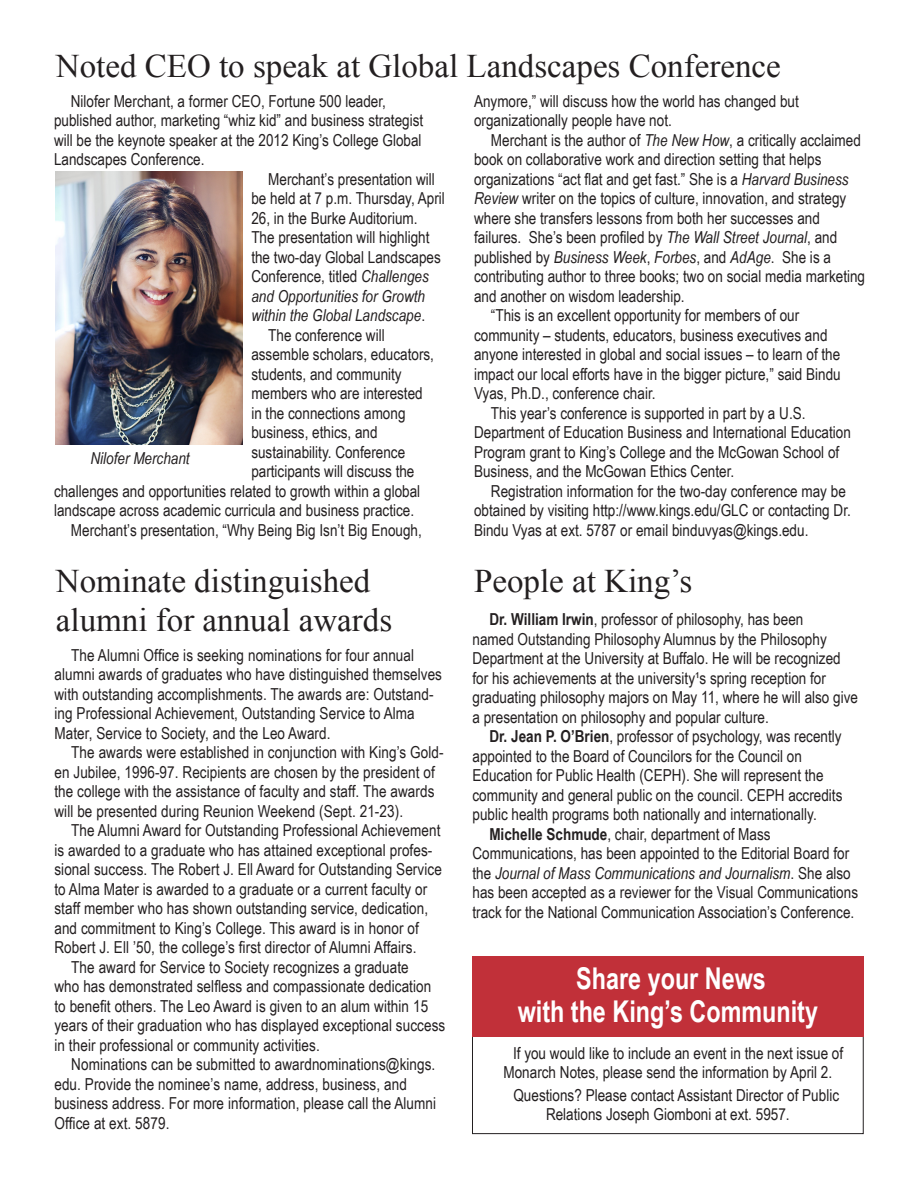
<style>
.page{position:relative;width:918px;height:1188px;background:#fff}
.page>*{position:absolute;margin:0;border:0;box-sizing:border-box;transform-origin:0 0}
.Headline{font:33px/39.6px "Times New Roman";color:#231f20}
.t1{font:700 30px/33px "Arial Narrow";color:#fff;text-align:center;scale:.95 1}
.Body_text{font:16.5px/19.5px "Arial Narrow";color:#231f20}
.Body_text-2{font:italic 16.5px "Arial Narrow";color:#231f20}
.s1{font-style:italic}
.s2{font-weight:700}
</style>
<div class="page">
<div style="left:472px;top:1028px;width:392px;height:106px;border:1px solid #231f20"></div>
<div style="left:472px;top:956px;width:392px;height:81px;background:#c13039"></div>
<img style="left:56px;top:171px;width:186px;height:274px">
<p class="Headline" style="left:56px;top:46px;width:726px">Noted CEO to speak at Global Landscapes Conference</p>
<p class="Body_text" style="left:54px;top:91px;width:371px;text-indent:17px">Nilofer Merchant, a former CEO, Fortune 500 leader, published author, marketing “whiz kid” and business strategist will be the keynote speaker at the 2012 King’s College Global Landscapes Conference.</p>
<p class="Body_text" style="left:251px;top:169px;width:195px;text-indent:17px">Merchant’s presentation will be held at 7 p.m. Thursday, April<br>26, in the Burke Auditorium.<br>The presentation will highlight the two-day Global Landscapes<br>Conference, titled <span class="s1">Challenges and Opportunities for Growth within the Global Landscape</span>.</p>
<p class="Body_text" style="left:268px;top:325px;width:118px">The conference will</p>
<p class="Body_text" style="left:251px;top:344px;width:184px">assemble scholars, educators,</p>
<p class="Body_text" style="left:251px;top:364px;width:152px">students, and community</p>
<p class="Body_text" style="left:251px;top:383px;width:173px">members who are interested</p>
<p class="Body_text" style="left:251px;top:403px;width:156px">in the connections among</p>
<p class="Body_text" style="left:251px;top:422px;width:128px">business, ethics, and</p>
<p class="Body_text" style="left:251px;top:442px;width:155px">sustainability. Conference</p>
<p class="Body_text" style="left:251px;top:461px;width:165px">participants will discuss the</p>
<p class="Body_text" style="left:54px;top:481px;width:368px">challenges and opportunities related to growth within a global</p>
<p class="Body_text" style="left:54px;top:500px;width:362px">landscape across academic curricula and business practice.</p>
<p class="Body_text" style="left:71px;top:520px;width:352px">Merchant’s presentation, “Why Being Big Isn’t Big Enough,</p>
<p class="Body_text-2" style="left:90px;top:449px;width:101px">Nilofer Merchant</p>
<p class="Headline" style="left:56px;top:560px;width:338px">Nominate distinguished alumni for annual awards</p>
<p class="Body_text" style="left:54px;top:645px;width:389px;text-indent:17px">The Alumni Office is seeking nominations for four annual alumni awards of graduates who have distinguished themselves with outstanding accomplishments. The awards are: Outstand&shy;ing Professional Achievement, Outstanding Service to Alma Mater, Service to Society, and the Leo Award.</p>
<p class="Body_text" style="left:54px;top:743px;width:391px;text-indent:17px">The awards were established in conjunction with King’s Gold&shy;en Jubilee, 1996-97. Recipients are chosen by the president of the college with the assistance of faculty and staff. The awards will be presented during Reunion Weekend (Sept. 21-23).</p>
<p class="Body_text" style="left:54px;top:821px;width:389px;text-indent:17px">The Alumni Award for Outstanding Professional Achievement is awarded to a graduate who has attained exceptional profes&shy;sional success. The Robert J. Ell Award for Outstanding Service to Alma Mater is awarded to a graduate or a current faculty or staff member who has shown outstanding service, dedication, and commitment to King’s College. This award is in honor of Robert J. Ell ’50, the college’s first director of Alumni Affairs.</p>
<p class="Body_text" style="left:54px;top:957px;width:392px;text-indent:17px">The award for Service to Society recognizes a graduate<br>who has demonstrated selfless and compassionate dedication to benefit others. The Leo Award is given to an alum within 15 years of their graduation who has displayed exceptional success in their professional or community activities.</p>
<p class="Body_text" style="left:54px;top:1055px;width:383px;text-indent:17px">Nominations can be submitted to awardnominations@kings. edu. Provide the nominee’s name, address, business, and business address. For more information, please call the Alumni Office at ext. 5879.</p>
<p class="Body_text" style="left:474px;top:91px;width:326px">Anymore,” will discuss how the world has changed but organizationally people have not.</p>
<p class="Body_text" style="left:474px;top:130px;width:393px;text-indent:17px">Merchant is the author of <span class="s1">The New How</span>, a critically acclaimed book on collaborative work and direction setting that helps organizations “act flat and get fast.” She is a <span class="s1">Harvard Business Review</span> writer on the topics of culture, innovation, and strategy where she transfers lessons from both her successes and failures. She’s been profiled by <span class="s1">The Wall Street Journal</span>, and published by <span class="s1">Business Week</span>, <span class="s1">Forbes</span>, and <span class="s1">AdAge</span>. She is a contributing author to three books; two on social media marketing and another on wisdom leadership.</p>
<p class="Body_text" style="left:474px;top:305px;width:368px;text-indent:17px">“This is an excellent opportunity for members of our community – students, educators, business executives and anyone interested in global and social issues – to learn of the impact our local efforts have in the bigger picture,” said Bindu Vyas, Ph.D., conference chair.</p>
<p class="Body_text" style="left:474px;top:403px;width:378px;text-indent:17px">This year’s conference is supported in part by a U.S.<br>Department of Education Business and International Education Program grant to King’s College and the McGowan School of Business, and the McGowan Ethics Center.</p>
<p class="Body_text" style="left:474px;top:481px;width:378px;text-indent:17px">Registration information for the two-day conference may be obtained by visiting http://www.kings.edu/GLC or contacting Dr.<br>Bindu Vyas at ext. 5787 or email binduvyas@kings.edu.</p>
<p class="Headline" style="left:474px;top:560px;width:220px">People at King’s</p>
<p class="Body_text" style="left:472px;top:610px;width:387px;text-indent:17px"><span class="s2">Dr. William Irwin</span>, professor of philosophy, has been<br>named Outstanding Philosophy Alumnus by the Philosophy Department at the University at Buffalo. He will be recognized for his achievements at the university¹s spring reception for graduating philosophy majors on May 11, where he will also give a presentation on philosophy and popular culture.</p>
<p class="Body_text" style="left:472px;top:727px;width:371px;text-indent:17px"><span class="s2">Dr. Jean P. O’Brien</span>, professor of psychology, was recently appointed to the Board of Councilors for the Council on Education for Public Health (CEPH). She will represent the community and general public on the council. CEPH accredits public health programs both nationally and internationally.</p>
<p class="Body_text" style="left:472px;top:824px;width:387px;text-indent:17px"><span class="s2">Michelle Schmude</span>, chair, department of Mass Communications, has been appointed to the Editorial Board for the <span class="s1">Journal of Mass Communications and Journalism</span>. She also has been accepted as a reviewer for the Visual Communications track for the National Communication Association’s Conference.</p>
<p class="t1" style="left:518px;top:962px;width:318px">Share your News<br>with the King’s Community</p>
<p class="Body_text" style="left:504px;top:1043px;width:341px;text-indent:10px">If you would like to include an event in the next issue of<br>Monarch Notes, please send the information by April 2.</p>
<p class="Body_text" style="left:546px;top:1085px;width:295px;text-indent:-33px">Questions? Please contact Assistant Director of Public<br>Relations Joseph Giomboni at ext. 5957.</p>
</div>
